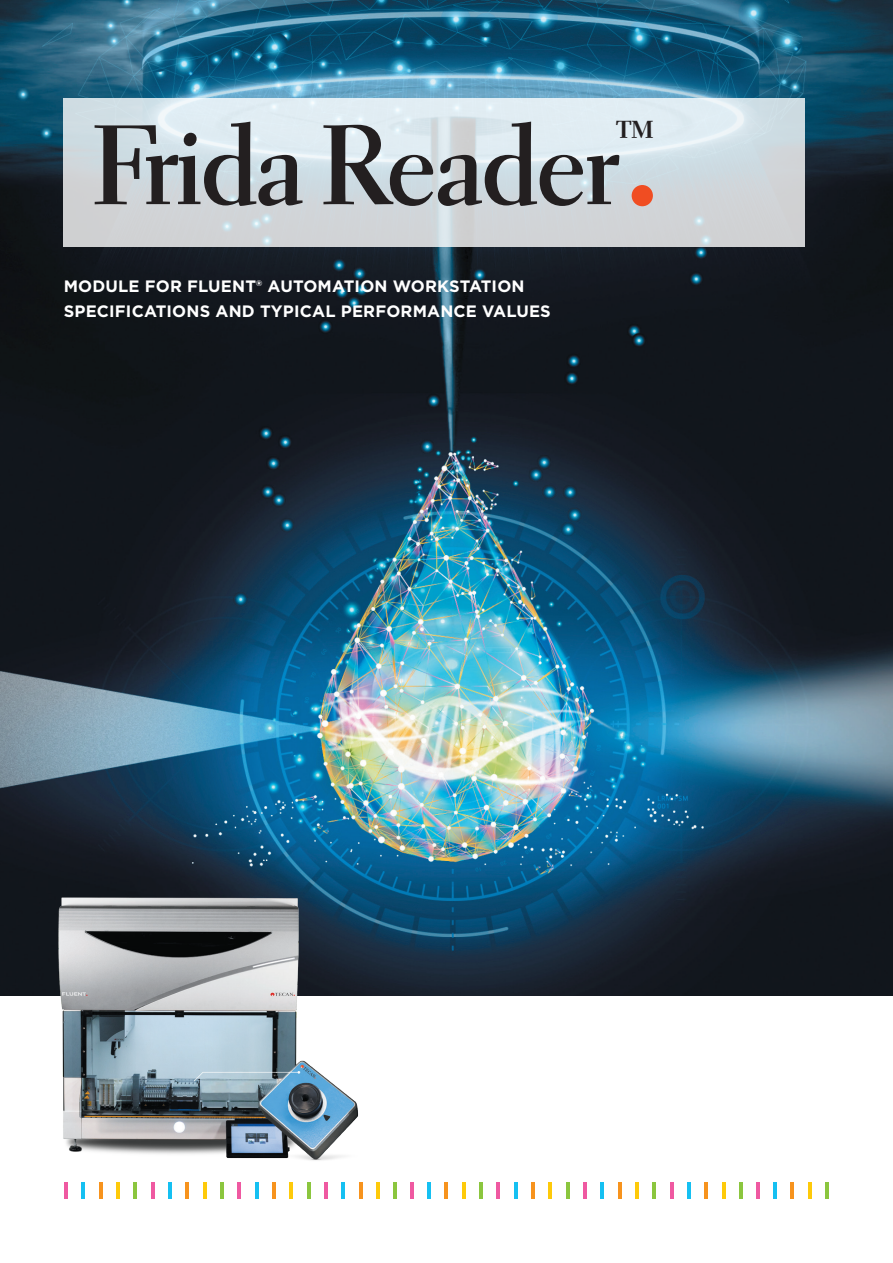
<style>
.page{position:relative;width:893px;height:1263px;background:#fff}
.page>*{position:absolute;margin:0;border:0;box-sizing:border-box;transform-origin:0 0}
.t1{font:114px "Electra LT Std Bold Display";color:#231f20}
.t2{font:43.65px "Electra LT Std Bold Display";color:#231f20}
.t3{font:700 16.5px/25.5px "Gotham";letter-spacing:.01em;color:#fff}
</style>
<div class="page">
<img style="left:0;top:0;width:893px;height:995px">
<svg style="left:64px;top:98px;width:741px;height:149px;background:#d4dde2"></svg>
<div style="left:632px;top:185px;width:21px;height:21px;background:#f04d22;border-radius:50%"></div>
<hr style="left:64px;top:1182px;width:4px;height:17px;background:#ef59a1">
<hr style="left:81px;top:1182px;width:4px;height:17px;background:#15c0f2">
<hr style="left:99px;top:1182px;width:4px;height:17px;background:#f7931d">
<hr style="left:116px;top:1182px;width:4px;height:17px;background:#feca0a">
<hr style="left:133px;top:1182px;width:4px;height:17px;background:#8bc63e">
<hr style="left:151px;top:1182px;width:4px;height:17px;background:#ef59a1">
<hr style="left:168px;top:1182px;width:4px;height:17px;background:#15c0f2">
<hr style="left:185px;top:1182px;width:4px;height:17px;background:#f7931d">
<hr style="left:203px;top:1182px;width:3px;height:17px;background:#feca0a">
<hr style="left:220px;top:1182px;width:4px;height:17px;background:#8bc63e">
<hr style="left:237px;top:1182px;width:4px;height:17px;background:#ef59a1">
<hr style="left:255px;top:1182px;width:3px;height:17px;background:#15c0f2">
<hr style="left:272px;top:1182px;width:4px;height:17px;background:#f7931d">
<hr style="left:289px;top:1182px;width:4px;height:17px;background:#feca0a">
<hr style="left:307px;top:1182px;width:3px;height:17px;background:#8bc63e">
<hr style="left:324px;top:1182px;width:4px;height:17px;background:#ef59a1">
<hr style="left:341px;top:1182px;width:4px;height:17px;background:#15c0f2">
<hr style="left:359px;top:1182px;width:3px;height:17px;background:#f7931d">
<hr style="left:376px;top:1182px;width:4px;height:17px;background:#feca0a">
<hr style="left:393px;top:1182px;width:4px;height:17px;background:#8bc63e">
<hr style="left:410px;top:1182px;width:3px;height:17px;background:#ef59a1">
<hr style="left:427px;top:1182px;width:4px;height:17px;background:#15c0f2">
<hr style="left:444px;top:1182px;width:4px;height:17px;background:#f7931d">
<hr style="left:462px;top:1182px;width:3px;height:17px;background:#feca0a">
<hr style="left:479px;top:1182px;width:4px;height:17px;background:#8bc63e">
<hr style="left:496px;top:1182px;width:4px;height:17px;background:#ef59a1">
<hr style="left:514px;top:1182px;width:3px;height:17px;background:#15c0f2">
<hr style="left:531px;top:1182px;width:4px;height:17px;background:#f7931d">
<hr style="left:548px;top:1182px;width:4px;height:17px;background:#feca0a">
<hr style="left:566px;top:1182px;width:3px;height:17px;background:#8bc63e">
<hr style="left:583px;top:1182px;width:4px;height:17px;background:#ef59a1">
<hr style="left:600px;top:1182px;width:4px;height:17px;background:#15c0f2">
<hr style="left:618px;top:1182px;width:3px;height:17px;background:#f7931d">
<hr style="left:635px;top:1182px;width:4px;height:17px;background:#feca0a">
<hr style="left:652px;top:1182px;width:4px;height:17px;background:#8bc63e">
<hr style="left:670px;top:1182px;width:3px;height:17px;background:#ef59a1">
<hr style="left:687px;top:1182px;width:4px;height:17px;background:#15c0f2">
<hr style="left:704px;top:1182px;width:4px;height:17px;background:#f7931d">
<hr style="left:722px;top:1182px;width:3px;height:17px;background:#feca0a">
<hr style="left:739px;top:1182px;width:4px;height:17px;background:#8bc63e">
<hr style="left:756px;top:1182px;width:3px;height:17px;background:#ef59a1">
<hr style="left:773px;top:1182px;width:4px;height:17px;background:#15c0f2">
<hr style="left:790px;top:1182px;width:4px;height:17px;background:#f7931d">
<hr style="left:808px;top:1182px;width:3px;height:17px;background:#feca0a">
<hr style="left:825px;top:1182px;width:4px;height:17px;background:#8bc63e">
<img style="left:50px;top:889px;width:324px;height:298px">
<h2 class="t2" style="left:615px;top:110px;width:40px">™</h2>
<h1 class="t1" style="left:94px;top:97px;width:525px">Frida Reader</h1>
<p class="t3" style="left:64px;top:273px;width:488px">MODULE FOR FLUENT® AUTOMATION WORKSTATION<br>SPECIFICATIONS AND TYPICAL PERFORMANCE VALUES</p>
</div>
